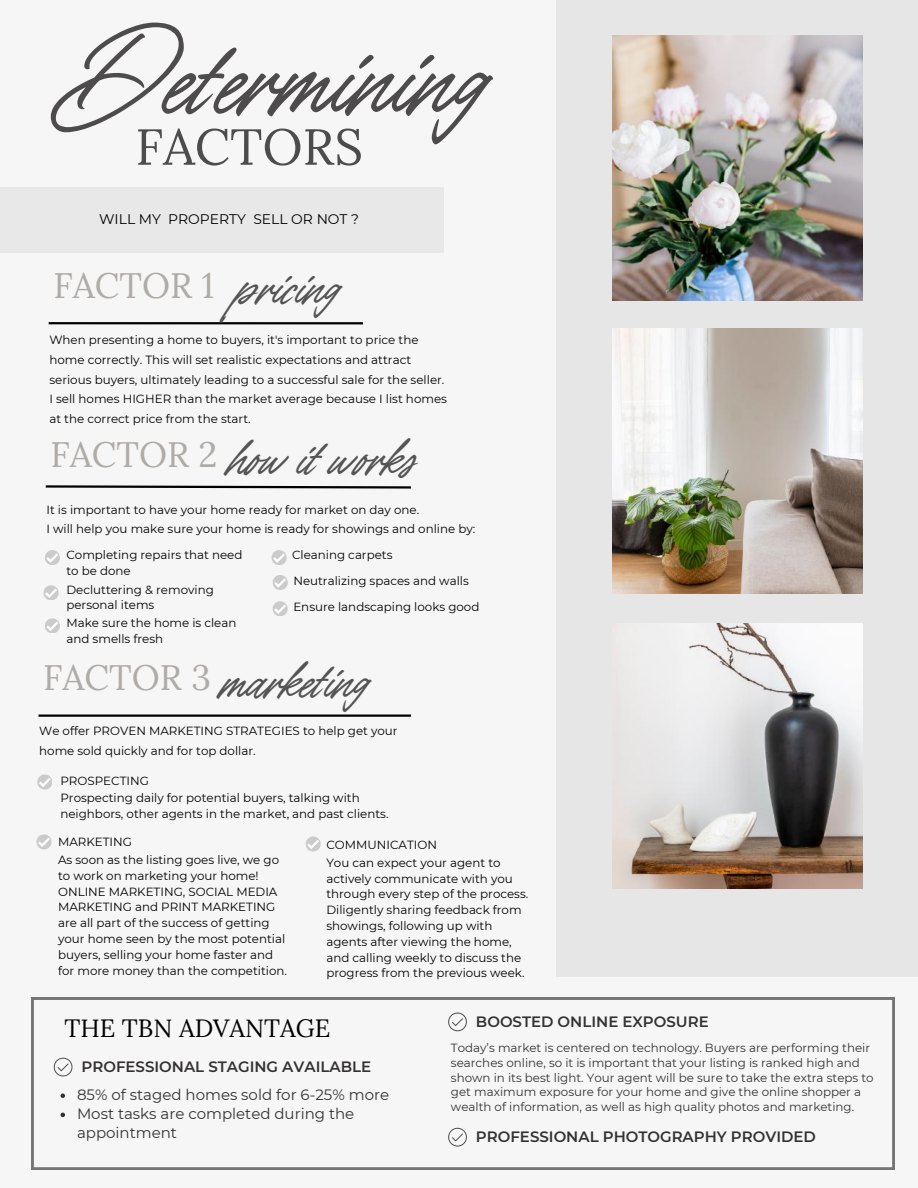
<style>
.page{position:relative;width:918px;height:1188px;background:#f6f6f7}
.page>*{position:absolute;margin:0;border:0;box-sizing:border-box;transform-origin:0 0}
.t1{font:94.65px "TY Script";color:#4d4b4b}
.t2{font:50.55px "Lora";color:#4d4b4b}
.t3{font:44.7px "TY Script";color:#545454}
.t4{font:35.25px "Lora";color:#afaba7}
.t5{font:25.05px "Lora";color:#000}
.t6{font:600 15px "Montserrat";color:#343131}
.t7{font:15px/19.2px "Montserrat";color:#343131}
.t8{font:13.95px "Montserrat";color:#000}
.t9{font:11.85px/15.8px "Montserrat";color:#000}
.t10{font:11.85px/14.9px "Montserrat";color:#343131}
.s1{font-family:"TY Script";font-size:44.7px;color:#545454}
.s2{font-family:"Lora";font-size:35.25px;color:#afaba7}
</style>
<div class="page">
<div style="left:557px;top:0;width:361px;height:976px;background:#e6e6e6"></div>
<img style="left:613px;top:35px;width:249px;height:266px">
<hr style="left:49px;top:322px;width:314px;height:2px;background:#000">
<div style="left:0;top:187px;width:444px;height:66px;background:#e8e8e8"></div>
<svg style="left:45px;top:485px;width:366px;height:4px"></svg>
<hr style="left:39px;top:715px;width:372px;height:2px;background:#000">
<img style="left:613px;top:328px;width:249px;height:266px">
<img style="left:613px;top:623px;width:249px;height:266px">
<svg style="left:32px;top:998px;width:862px;height:171px"></svg>
<svg style="left:54px;top:1058px;width:19px;height:18px"></svg>
<svg style="left:448px;top:1013px;width:19px;height:18px"></svg>
<svg style="left:448px;top:1128px;width:19px;height:19px"></svg>
<svg style="left:45px;top:550px;width:14px;height:15px"></svg>
<svg style="left:44px;top:585px;width:14px;height:15px"></svg>
<svg style="left:45px;top:618px;width:14px;height:15px"></svg>
<svg style="left:272px;top:550px;width:14px;height:15px"></svg>
<svg style="left:273px;top:575px;width:14px;height:15px"></svg>
<svg style="left:37px;top:775px;width:15px;height:14px"></svg>
<svg style="left:36px;top:834px;width:15px;height:15px"></svg>
<svg style="left:306px;top:837px;width:14px;height:14px"></svg>
<svg style="left:61px;top:1093px;width:4px;height:5px"></svg>
<svg style="left:61px;top:1113px;width:4px;height:4px"></svg>
<svg style="left:273px;top:601px;width:14px;height:15px"></svg>
<h1 class="t1" style="left:50px;top:22px;width:435px">Determining</h1>
<h2 class="t2" style="left:135px;top:114px;width:229px">FACTORS</h2>
<p class="t8" style="left:99px;top:210px;width:261px">WILL MY PROPERTY SELL OR NOT ?</p>
<h3 class="t4" style="left:53px;top:262px;width:287px">FACTOR 1 <span class="s1">pricing</span></h3>
<p class="t9" style="left:49px;top:330px;width:399px;line-height:19.8px">When presenting a home to buyers, it's important to price the home correctly. This will set realistic expectations and attract serious buyers, ultimately leading to a successful sale for the seller.<br>I sell homes HIGHER than the market average because I list homes at the correct price from the start.</p>
<h3 class="t3" style="left:50px;top:432px;width:368px"><span class="s2">FACTOR 2</span> how it works</h3>
<p class="t9" style="left:46px;top:499px;width:430px;line-height:19.8px">It is important to have your home ready for market on day one.<br>I will help you make sure your home is ready for showings and online by:</p>
<p class="t9" style="left:66px;top:547px;width:178px">Completing repairs that need to be done</p>
<p class="t9" style="left:66px;top:581px;width:149px">Decluttering &amp; removing personal items</p>
<p class="t9" style="left:67px;top:615px;width:171px">Make sure the home is clean and smells fresh</p>
<p class="t9" style="left:292px;top:543px;width:178px;line-height:25.2px">Cleaning carpets<br>Neutralizing spaces and walls</p>
<p class="t9" style="left:293px;top:599px;width:187px">Ensure landscaping looks good</p>
<h3 class="t3" style="left:43px;top:654px;width:326px"><span class="s2">FACTOR 3</span> marketing</h3>
<p class="t9" style="left:39px;top:721px;width:360px;line-height:19.8px">We offer PROVEN MARKETING STRATEGIES to help get your home sold quickly and for top dollar.</p>
<p class="t9" style="left:60px;top:772px;width:301px;line-height:17.2px">PROSPECTING<br>Prospecting daily for potential buyers, talking with</p>
<p class="t9" style="left:60px;top:806px;width:330px">neighbors, other agents in the market, and past clients.</p>
<p class="t9" style="left:58px;top:852px;width:230px">As soon as the listing goes live, we go to work on marketing your home!<br>ONLINE MARKETING, SOCIAL MEDIA MARKETING and PRINT MARKETING are all part of the success of getting your home seen by the most potential buyers, selling your home faster and for more money than the competition.</p>
<p class="t9" style="left:58px;top:834px;width:75px">MARKETING</p>
<p class="t9" style="left:326px;top:835px;width:176px;line-height:18.1px">COMMUNICATION<br>You can expect your agent to</p>
<p class="t9" style="left:326px;top:870px;width:203px">actively communicate with you through every step of the process.<br>Diligently sharing feedback from showings, following up with agents after viewing the home, and calling weekly to discuss the progress from the previous week.</p>
<h3 class="t5" style="left:64px;top:1011px;width:268px">THE TBN ADVANTAGE</h3>
<p class="t6" style="left:82px;top:1058px;width:291px">PROFESSIONAL STAGING AVAILABLE</p>
<p class="t7" style="left:77px;top:1085px;width:314px">85% of staged homes sold for 6-25% more<br>Most tasks are completed during the appointment</p>
<p class="t6" style="left:476px;top:1012px;width:234px">BOOSTED ONLINE EXPOSURE</p>
<p class="t10" style="left:451px;top:1040px;width:424px">Today’s market is centered on technology. Buyers are performing their searches online, so it is important that your listing is ranked high and shown in its best light. Your agent will be sure to take the extra steps to get maximum exposure for your home and give the online shopper a wealth of information, as well as high quality photos and marketing.</p>
<p class="t6" style="left:476px;top:1128px;width:341px">PROFESSIONAL PHOTOGRAPHY PROVIDED</p>
</div>
